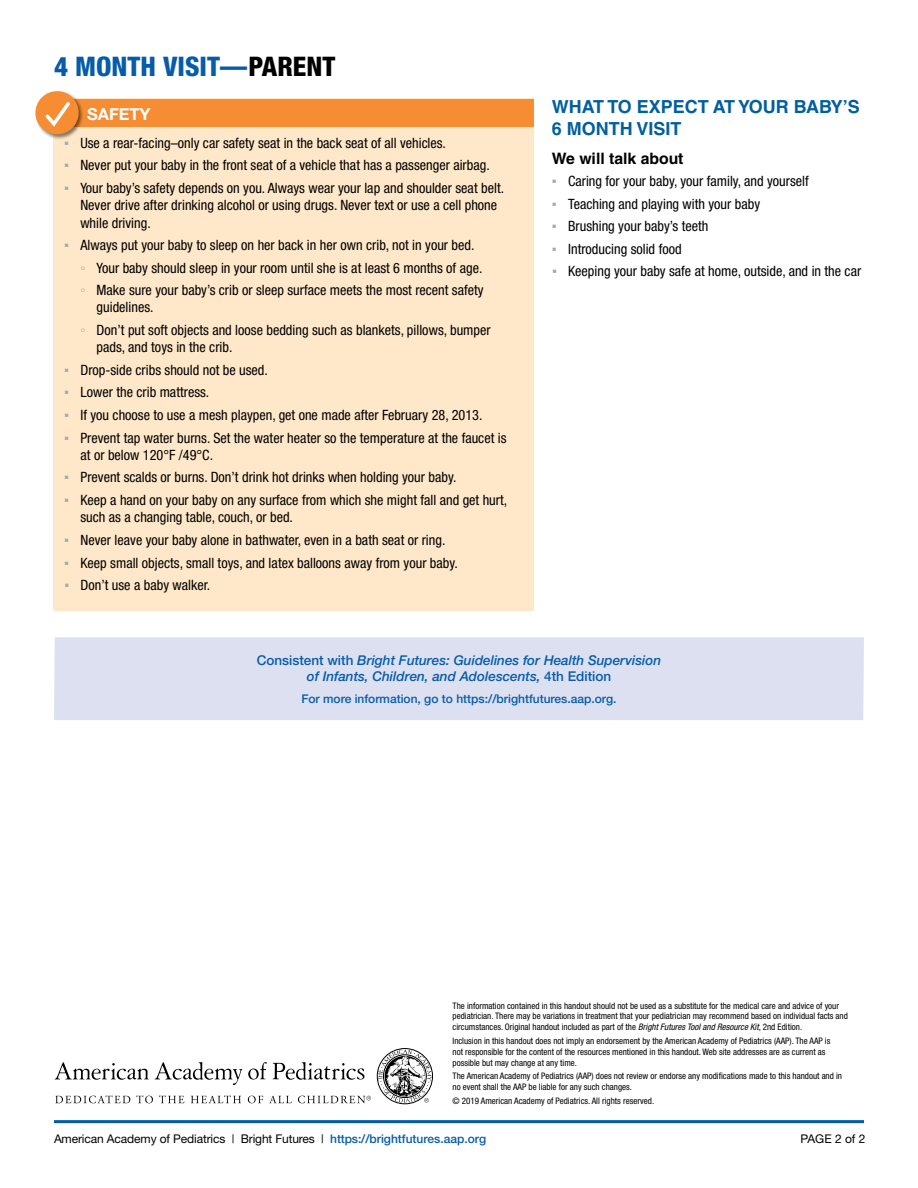
<style>
.page{position:relative;width:918px;height:1188px;background:#fff}
.page>*{position:absolute;margin:0;border:0;box-sizing:border-box;transform-origin:0 0}
.t1{font:800 condensed 27px "Helvetica Neue";color:#065ca9}
.t2{font:700 18px/21.6px "Helvetica LT Std";color:#005f9e}
.t3{font:700 16.5px "Helvetica Neue";color:#fff}
.t4{font:700 15.75px "Helvetica LT Std";color:#000}
.t5{font:condensed 14.25px/17.4px "Helvetica Neue";color:#000}
.t6{font:italic 500 13.5px/16.5px "Helvetica Neue";color:#065ca9;text-align:center}
.t7{font:12px "Helvetica Neue";letter-spacing:-.01em;color:#000}
.t8{font:500 12px "Helvetica Neue";color:#065ca9}
.t9{font:condensed 9px/10.8px "Helvetica Neue LT Pro";color:#000}
.s1{color:#000}
.s2{font-family:"Arial";font-stretch:normal;color:#a7a9ac}
.s3{font-family:"Arial Narrow";font-stretch:normal;color:#a7a9ac}
.s4{font-style:normal}
.s5{font-family:"Helvetica Neue";font-style:italic}
.s6{font-weight:500;color:#065ca9}
</style>
<div class="page">
<svg style="left:55px;top:1062px;width:94px;height:18px"></svg>
<svg style="left:155px;top:1062px;width:209px;height:23px"></svg>
<svg style="left:55px;top:1095px;width:75px;height:8px"></svg>
<svg style="left:136px;top:1095px;width:17px;height:8px"></svg>
<svg style="left:159px;top:1095px;width:25px;height:8px"></svg>
<svg style="left:191px;top:1095px;width:50px;height:8px"></svg>
<svg style="left:248px;top:1096px;width:15px;height:7px"></svg>
<svg style="left:269px;top:1096px;width:23px;height:7px"></svg>
<svg style="left:378px;top:1049px;width:54px;height:54px"></svg>
<svg style="left:298px;top:1096px;width:73px;height:7px"></svg>
<hr style="left:54px;top:1120px;width:810px;height:3px;background:#005baa">
<div style="left:53px;top:99px;width:481px;height:512px;background:#ffe8c9"></div>
<div style="left:53px;top:99px;width:481px;height:27px;background:#f78d33"></div>
<div style="left:34px;top:90px;width:50px;height:50px;background:#000;opacity:.5"></div>
<div style="left:35px;top:91px;width:44px;height:43px;background:#f78d33;border-radius:50%"></div>
<svg style="left:45px;top:102px;width:25px;height:25px"></svg>
<div style="left:54px;top:637px;width:810px;height:83px;background:#dde0f0"></div>
<h1 class="t1" style="left:54px;top:50px;width:283px">4 MONTH VISIT—<span class="s1">PARENT</span></h1>
<p class="t3" style="left:87px;top:103px;width:65px">SAFETY</p>
<p class="t5" style="left:64px;top:134px;width:383px"><span class="s2">▪</span> Use a rear-facing–only car safety seat in the back seat of all vehicles.</p>
<p class="t5" style="left:64px;top:156px;width:427px"><span class="s2">▪</span> Never put your baby in the front seat of a vehicle that has a passenger airbag.</p>
<p class="t5" style="left:80px;top:179px;width:425px;text-indent:-16px"><span class="s2">▪</span> Your baby’s safety depends on you. Always wear your lap and shoulder seat belt.<br>Never drive after drinking alcohol or using drugs. Never text or use a cell phone while driving.</p>
<p class="t5" style="left:80px;top:234px;width:405px;line-height:22.5px;text-indent:-16px"><span class="s2">▪</span> Always put your baby to sleep on her back in her own crib, not in your bed.<br><span class="s3">◦</span> Your baby should sleep in your room until she is at least 6 months of age. <span class="s3">◦</span> Make sure your baby’s crib or sleep surface meets the most recent safety</p>
<p class="t5" style="left:80px;top:296px;width:412px;line-height:22.5px;text-indent:16px">guidelines.<br><span class="s3">◦</span> Don’t put soft objects and loose bedding such as blankets, pillows, bumper</p>
<p class="t5" style="left:97px;top:338px;width:137px">pads, and toys in the crib.</p>
<p class="t5" style="left:64px;top:361px;width:205px"><span class="s2">▪</span> Drop-side cribs should not be used.</p>
<p class="t5" style="left:64px;top:384px;width:147px"><span class="s2">▪</span> Lower the crib mattress.</p>
<p class="t5" style="left:64px;top:406px;width:420px"><span class="s2">▪</span> If you choose to use a mesh playpen, get one made after February 28, 2013.</p>
<p class="t5" style="left:80px;top:429px;width:428px;text-indent:-16px"><span class="s2">▪</span> Prevent tap water burns. Set the water heater so the temperature at the faucet is at or below 120°F /49°C.</p>
<p class="t5" style="left:64px;top:469px;width:394px"><span class="s2">▪</span> Prevent scalds or burns. Don’t drink hot drinks when holding your baby.</p>
<p class="t5" style="left:81px;top:491px;width:428px;text-indent:-16px"><span class="s2">▪</span> Keep a hand on your baby on any surface from which she might fall and get hurt, such as a changing table, couch, or bed.</p>
<p class="t5" style="left:64px;top:531px;width:383px"><span class="s2">▪</span> Never leave your baby alone in bathwater, even in a bath seat or ring.</p>
<p class="t5" style="left:64px;top:554px;width:395px"><span class="s2">▪</span> Keep small objects, small toys, and latex balloons away from your baby.</p>
<p class="t5" style="left:64px;top:576px;width:147px"><span class="s2">▪</span> Don’t use a baby walker.</p>
<p class="t2" style="left:552px;top:96px;width:310px">WHAT TO EXPECT AT YOUR BABY’S<br>6 MONTH VISIT</p>
<p class="t4" style="left:552px;top:149px;width:133px">We will talk about</p>
<p class="t5" style="left:552px;top:172px;width:258px"><span class="s2">▪</span> Caring for your baby, your family, and yourself</p>
<p class="t5" style="left:552px;top:195px;width:210px"><span class="s2">▪</span> Teaching and playing with your baby</p>
<p class="t5" style="left:552px;top:217px;width:158px"><span class="s2">▪</span> Brushing your baby’s teeth</p>
<p class="t5" style="left:552px;top:240px;width:131px"><span class="s2">▪</span> Introducing solid food</p>
<p class="t5" style="left:552px;top:263px;width:311px"><span class="s2">▪</span> Keeping your baby safe at home, outside, and in the car</p>
<p class="t6" style="left:257px;top:652px;width:406px"><span class="s4">Consistent with</span> Bright Futures: Guidelines for Health Supervision of Infants, Children, and Adolescents, <span class="s4">4th Edition</span></p>
<p class="t8" style="left:301px;top:692px;width:317px">For more information, go to https://brightfutures.aap.org.</p>
<p class="t9" style="left:453px;top:1000px;width:397px">The information contained in this handout should not be used as a substitute for the medical care and advice of your pediatrician. There may be variations in treatment that your pediatrician may recommend based on individual facts and circumstances. Original handout included as part of the <span class="s5">Bright Futures Tool and Resource Kit</span>, 2nd Edition.</p>
<p class="t9" style="left:453px;top:1035px;width:379px">Inclusion in this handout does not imply an endorsement by the American Academy of Pediatrics (AAP). The AAP is not responsible for the content of the resources mentioned in this handout. Web site addresses are as current as possible but may change at any time.</p>
<p class="t9" style="left:453px;top:1071px;width:391px">The American Academy of Pediatrics (AAP) does not review or endorse any modifications made to this handout and in no event shall the AAP be liable for any such changes.</p>
<p class="t9" style="left:453px;top:1095px;width:203px">© 2019 American Academy of Pediatrics. All rights reserved.</p>
<p class="t7" style="left:54px;top:1132px;width:434px">American Academy of Pediatrics | Bright Futures | <span class="s6">https://brightfutures.aap.org</span></p>
<p class="t7" style="left:801px;top:1132px;width:66px">PAGE 2 of 2</p>
</div>
